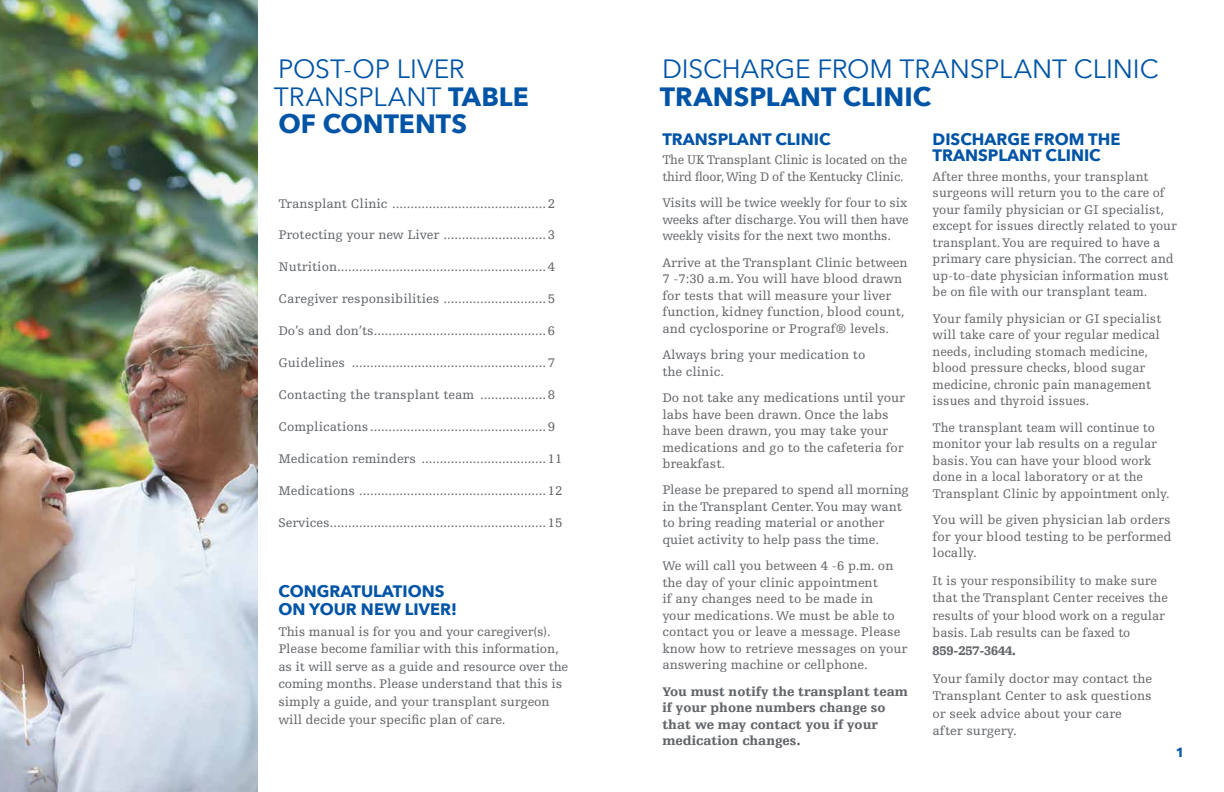
<style>
.page{position:relative;width:1224px;height:792px;background:#fff}
.page>*{position:absolute;margin:0;border:0;box-sizing:border-box;transform-origin:0 0}
.t1{font:26.4px/27.5px "Avenir Next";letter-spacing:-.005em;color:#0054a6}
.t2{font:700 26.4px "Avenir Next";color:#0054a6}
.t3{font:700 16.5px/17.6px "Avenir Next";color:#0054a6}
.t4{font:13.2px/16.5px "Egyptienne FLT Std";color:#63666a}
.t5{font:900 13.2px/16.5px "Egyptienne FLT Std";color:#63666a}
.t6{font:13.2px/16.5px "Egyptienne FLT Std";color:#63666a;scale:.96 1}
.t7{font:700 13.2px "Avenir Next";color:#0054a6}
.s1{font-weight:700}
</style>
<div class="page">
<img style="left:0;top:0;width:257px;height:792px">
<h1 class="t1" style="left:274px;top:54px;width:256px">POST-OP LIVER<br>TRANSPLANT <span class="s1">TABLE<br>OF CONTENTS</span></h1>
<p class="t4" style="left:278px;top:195px;width:278px">Transplant Clinic ..........................................2</p>
<p class="t4" style="left:278px;top:227px;width:278px">Protecting your new Liver ............................3</p>
<p class="t4" style="left:278px;top:259px;width:278px">Nutrition.........................................................4</p>
<p class="t4" style="left:278px;top:291px;width:278px">Caregiver responsibilities ............................5</p>
<p class="t4" style="left:278px;top:323px;width:278px">Do’s and don’ts...............................................6</p>
<p class="t4" style="left:278px;top:355px;width:278px">Guidelines .....................................................7</p>
<p class="t4" style="left:278px;top:387px;width:278px">Contacting the transplant team ..................8</p>
<p class="t4" style="left:278px;top:419px;width:278px">Complications ................................................9</p>
<p class="t4" style="left:278px;top:450px;width:286px">Medication reminders ..................................11</p>
<p class="t4" style="left:278px;top:482px;width:286px">Medications ...................................................12</p>
<p class="t4" style="left:278px;top:514px;width:286px">Services...........................................................15</p>
<p class="t3" style="left:278px;top:582px;width:180px">CONGRATULATIONS<br>ON YOUR NEW LIVER!</p>
<p class="t4" style="left:278px;top:623px;width:291px;line-height:17.6px">This manual is for you and your caregiver(s).<br>Please become familiar with this information, as it will serve as a guide and resource over the coming months. Please understand that this is simply a guide, and your transplant surgeon will decide your specific plan of care.</p>
<h1 class="t1" style="left:662px;top:54px;width:498px">DISCHARGE FROM TRANSPLANT CLINIC</h1>
<h1 class="t2" style="left:660px;top:74px;width:273px">TRANSPLANT CLINIC</h1>
<p class="t3" style="left:662px;top:130px;width:170px">TRANSPLANT CLINIC</p>
<p class="t6" style="left:662px;top:152px;width:256px">The UK Transplant Clinic is located on the third floor, Wing D of the Kentucky Clinic.</p>
<p class="t4" style="left:662px;top:195px;width:248px;text-align:justify">Visits will be twice weekly for four to six weeks after discharge. You will then have weekly visits for the next two months.</p>
<p class="t4" style="left:662px;top:254px;width:247px">Arrive at the Transplant Clinic between 7 -7:30 a.m. You will have blood drawn for tests that will measure your liver function, kidney function, blood count, and cyclosporine or Prograf® levels.</p>
<p class="t4" style="left:662px;top:347px;width:205px">Always bring your medication to the clinic.</p>
<p class="t4" style="left:662px;top:390px;width:244px">Do not take any medications until your labs have been drawn. Once the labs have been drawn, you may take your medications and go to the cafeteria for breakfast.</p>
<p class="t4" style="left:662px;top:482px;width:248px">Please be prepared to spend all morning in the Transplant Center. You may want to bring reading material or another quiet activity to help pass the time.</p>
<p class="t4" style="left:662px;top:558px;width:247px">We will call you between 4 -6 p.m. on the day of your clinic appointment<br>if any changes need to be made in<br>your medications. We must be able to contact you or leave a message. Please know how to retrieve messages on your answering machine or cellphone.</p>
<p class="t5" style="left:662px;top:683px;width:247px">You must notify the transplant team if your phone numbers change so that we may contact you if your medication changes.</p>
<p class="t3" style="left:933px;top:131px;width:189px;line-height:16.5px">DISCHARGE FROM THE<br>TRANSPLANT CLINIC</p>
<p class="t4" style="left:933px;top:169px;width:246px">After three months, your transplant surgeons will return you to the care of your family physician or GI specialist, except for issues directly related to your transplant. You are required to have a primary care physician. The correct and up-to-date physician information must be on file with our transplant team.</p>
<p class="t4" style="left:933px;top:310px;width:230px">Your family physician or GI specialist will take care of your regular medical needs, including stomach medicine, blood pressure checks, blood sugar medicine, chronic pain management issues and thyroid issues.</p>
<p class="t4" style="left:933px;top:419px;width:239px">The transplant team will continue to monitor your lab results on a regular basis. You can have your blood work done in a local laboratory or at the Transplant Clinic by appointment only.</p>
<p class="t4" style="left:933px;top:512px;width:240px;text-align:justify">You will be given physician lab orders for your blood testing to be performed locally.</p>
<p class="t4" style="left:933px;top:572px;width:237px;line-height:17.6px">It is your responsibility to make sure that the Transplant Center receives the results of your blood work on a regular basis. Lab results can be faxed to</p>
<p class="t5" style="left:933px;top:643px;width:85px">859-257-3644.</p>
<p class="t4" style="left:933px;top:670px;width:221px;line-height:17.6px">Your family doctor may contact the<br>Transplant Center to ask questions or seek advice about your care after surgery.</p>
<p class="t7" style="left:1176px;top:741px;width:10px">1</p>
</div>
